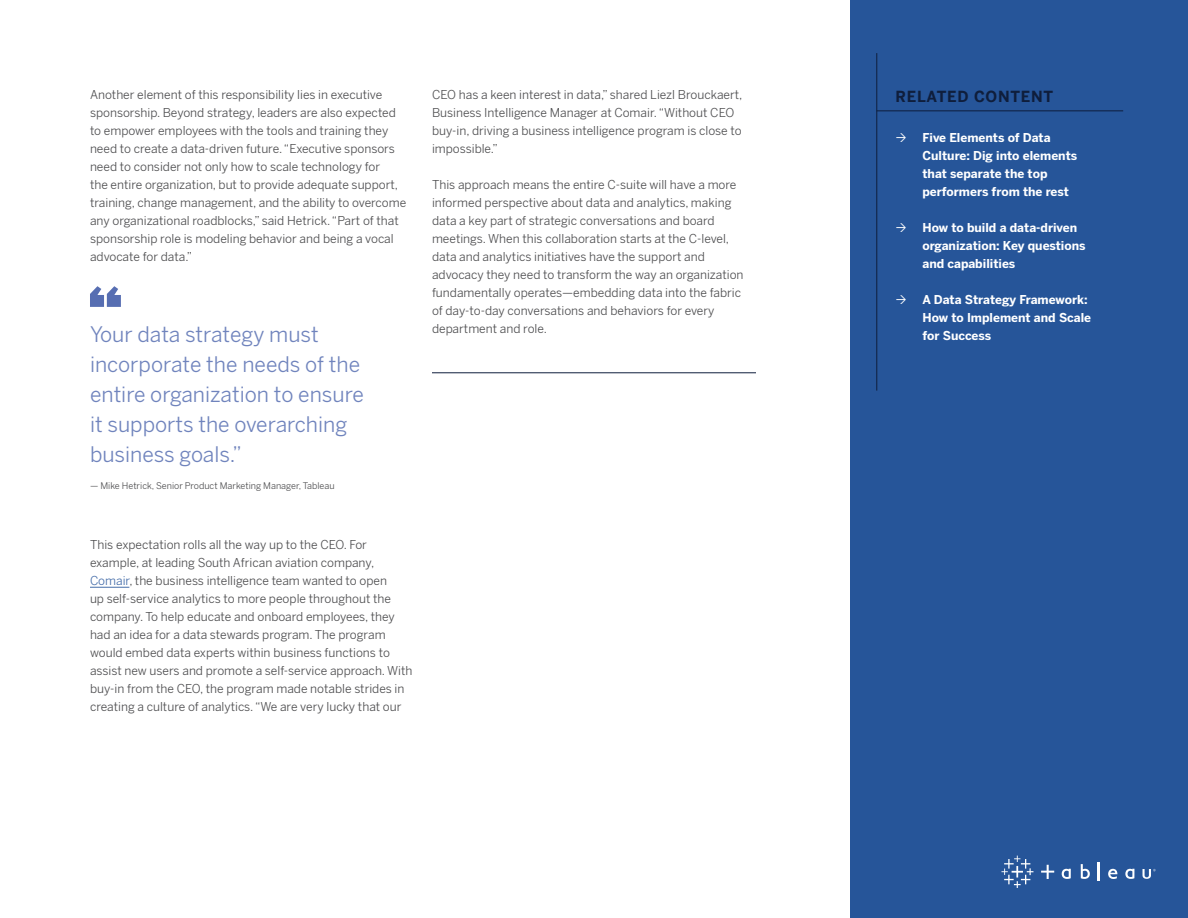
<style>
.page{position:relative;width:1188px;height:918px;background:#fff}
.page>*{position:absolute;margin:0;border:0;box-sizing:border-box;transform-origin:0 0}
.t1{font:21px/30px "Benton Sans";color:#7084bd}
.t2{font:700 15px "Benton Sans";letter-spacing:.05em;color:#0f1e3c}
.t3{font:12px/18px "Benton Sans";color:#4d4d4f}
.t4{font:700 12px/18px "Benton Sans";color:#fff}
.t5{font:9px "Benton Sans";color:#4d4d4f}
.s1{color:#456da9}
</style>
<div class="page">
<hr style="left:90px;top:587px;width:39px;height:1px;background:#456da9">
<hr style="left:432px;top:373px;width:324px;height:1px;background:#0f1e3c">
<div style="left:850px;top:0;width:338px;height:918px;background:#265599"></div>
<hr style="left:877px;top:111px;width:246px;height:1px;background:#0f1e3c">
<hr style="left:877px;top:53px;width:1px;height:338px;background:#0f1e3c">
<svg style="left:90px;top:286px;width:31px;height:21px"></svg>
<svg style="left:1001px;top:856px;width:32px;height:32px"></svg>
<svg style="left:1081px;top:864px;width:9px;height:15px"></svg>
<svg style="left:1098px;top:862px;width:2px;height:19px"></svg>
<svg style="left:1108px;top:869px;width:10px;height:10px"></svg>
<svg style="left:1062px;top:869px;width:9px;height:10px"></svg>
<svg style="left:1125px;top:869px;width:9px;height:10px"></svg>
<svg style="left:1041px;top:865px;width:13px;height:14px"></svg>
<svg style="left:1143px;top:869px;width:13px;height:10px"></svg>
<p class="t3" style="left:432px;top:86px;width:312px">CEO has a keen interest in data,” shared Liezl Brouckaert, Business Intelligence Manager at Comair. “Without CEO buy-in, driving a business intelligence program is close to impossible.”</p>
<p class="t3" style="left:432px;top:176px;width:313px">This approach means the entire C-suite will have a more informed perspective about data and analytics, making data a key part of strategic conversations and board meetings. When this collaboration starts at the C-level, data and analytics initiatives have the support and advocacy they need to transform the way an organization fundamentally operates—embedding data into the fabric of day-to-day conversations and behaviors for every department and role.</p>
<p class="t2" style="left:896px;top:87px;width:159px">RELATED CONTENT</p>
<p class="t4" style="left:922px;top:129px;width:156px">Five Elements of Data<br>Culture: Dig into elements that separate the top performers from the rest</p>
<p class="t4" style="left:922px;top:219px;width:165px">How to build a data-driven organization: Key questions and capabilities</p>
<p class="t4" style="left:923px;top:291px;width:170px">A Data Strategy Framework:<br>How to Implement and Scale</p>
<p class="t3" style="left:90px;top:86px;width:318px">Another element of this responsibility lies in executive sponsorship. Beyond strategy, leaders are also expected to empower employees with the tools and training they need to create a data-driven future. “Executive sponsors need to consider not only how to scale technology for<br>the entire organization, but to provide adequate support, training, change management, and the ability to overcome any organizational roadblocks,” said Hetrick. “Part of that sponsorship role is modeling behavior and being a vocal advocate for data.”</p>
<h1 class="t1" style="left:90px;top:319px;width:230px">Your data strategy must</h1>
<p class="t4" style="left:923px;top:327px;width:70px">for Success</p>
<h1 class="t1" style="left:90px;top:349px;width:275px">incorporate the needs of the entire organization to ensure it supports the overarching business goals.”</h1>
<p class="t5" style="left:90px;top:480px;width:246px">— Mike Hetrick, Senior Product Marketing Manager, Tableau</p>
<p class="t3" style="left:90px;top:536px;width:324px">This expectation rolls all the way up to the CEO. For example, at leading South African aviation company, <span class="s1">Comair</span>, the business intelligence team wanted to open<br>up self-service analytics to more people throughout the company. To help educate and onboard employees, they had an idea for a data stewards program. The program would embed data experts within business functions to assist new users and promote a self-service approach. With buy-in from the CEO, the program made notable strides in creating a culture of analytics. “We are very lucky that our</p>
</div>
